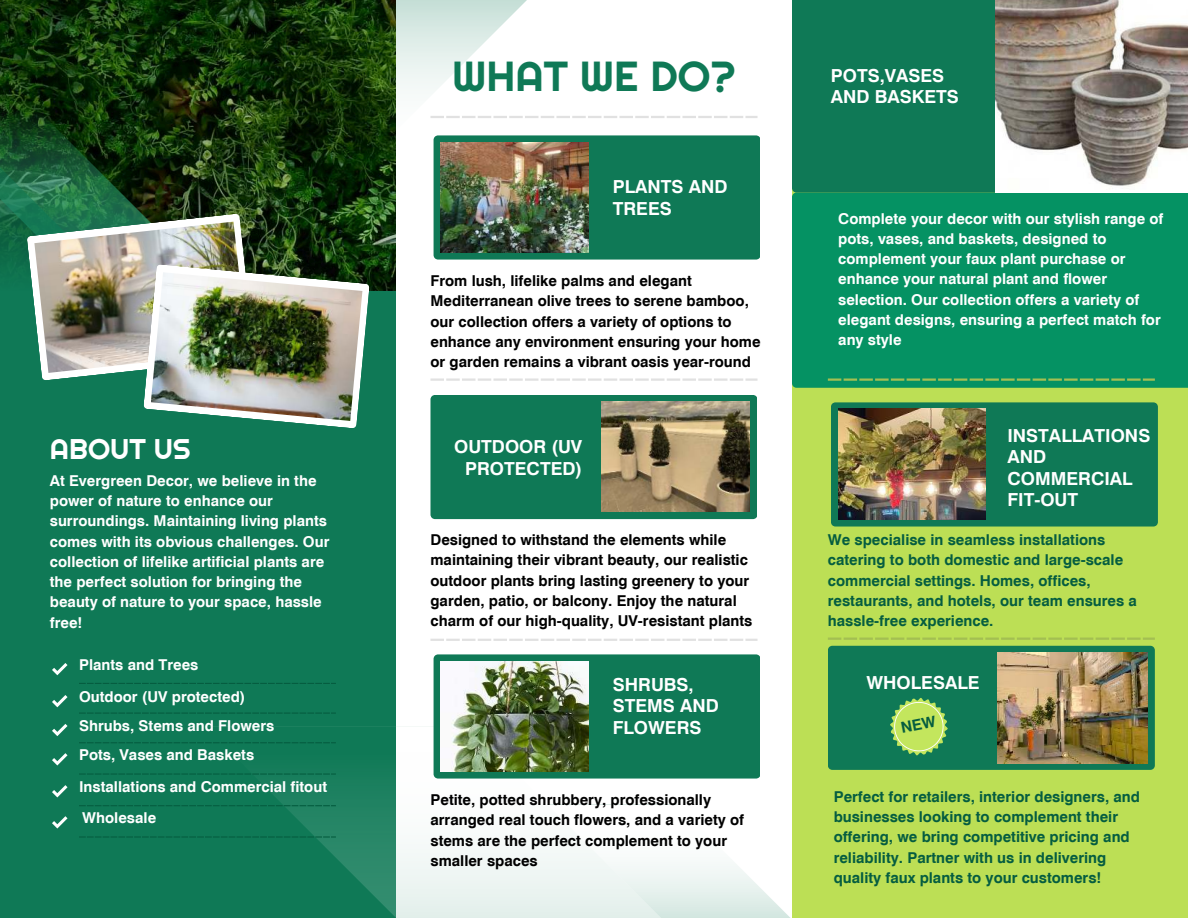
<style>
.page{position:relative;width:1188px;height:918px;background:#fff}
.page>*{position:absolute;margin:0;border:0;box-sizing:border-box;transform-origin:0 0}
.t1{font:42px "Righteous";color:#0f7956}
.t2{font:28.5px "Righteous";color:#fff}
.t3{font:700 18px/21.3px "Swiss 721 BT";color:#fff}
.t4{font:700 15px/20.2px "Swiss 721 BT";color:#fff}
.t5{font:700 15px/20.2px "Swiss 721 BT";color:#000}
.t6{font:700 15px/20.2px "Swiss 721 BT";color:#055d40}
</style>
<div class="page">
<svg style="left:396px;top:0;width:131px;height:173px"></svg>
<div style="left:0;top:269px;width:396px;height:649px;background:#0f7956"></div>
<svg style="left:260px;top:727px;width:287px;height:191px"></svg>
<img style="left:0;top:0;width:396px;height:291px">
<img style="left:0;top:75px;width:369px;height:353px">
<img style="left:151px;top:272px;width:211px;height:149px">
<svg style="left:52px;top:663px;width:16px;height:12px"></svg>
<svg style="left:52px;top:695px;width:16px;height:12px"></svg>
<svg style="left:52px;top:724px;width:16px;height:12px"></svg>
<svg style="left:52px;top:753px;width:16px;height:12px"></svg>
<svg style="left:52px;top:785px;width:16px;height:12px"></svg>
<svg style="left:52px;top:816px;width:16px;height:13px"></svg>
<svg style="left:79px;top:683px;width:257px;height:1px"></svg>
<svg style="left:79px;top:713px;width:257px;height:1px"></svg>
<svg style="left:79px;top:742px;width:257px;height:1px"></svg>
<svg style="left:79px;top:773px;width:257px;height:2px"></svg>
<svg style="left:79px;top:805px;width:257px;height:1px"></svg>
<svg style="left:79px;top:836px;width:257px;height:2px"></svg>
<div style="left:434px;top:135px;width:326px;height:125px;background:#0f7956"></div>
<img style="left:441px;top:142px;width:147px;height:111px">
<div style="left:430px;top:395px;width:327px;height:124px;background:#0f7956"></div>
<img style="left:602px;top:402px;width:147px;height:110px">
<svg style="left:547px;top:804px;width:243px;height:114px"></svg>
<div style="left:434px;top:654px;width:326px;height:125px;background:#0f7956"></div>
<img style="left:441px;top:661px;width:147px;height:111px">
<div style="left:792px;top:0;width:396px;height:918px;background:#bcdf55"></div>
<div style="left:792px;top:193px;width:396px;height:195px;background:#059263"></div>
<div style="left:792px;top:0;width:215px;height:193px;background:#0f7956"></div>
<img style="left:996px;top:0;width:192px;height:192px">
<div style="left:831px;top:402px;width:327px;height:125px;background:#0f7956"></div>
<img style="left:838px;top:409px;width:148px;height:110px">
<svg style="left:430px;top:116px;width:328px;height:2px"></svg>
<hr style="left:430px;top:378px;width:14px;height:3px;background:#e1e1e1">
<hr style="left:446px;top:378px;width:14px;height:3px;background:#e1e1e1">
<svg style="left:462px;top:378px;width:29px;height:3px"></svg>
<hr style="left:493px;top:378px;width:14px;height:3px;background:#e1e1e1">
<hr style="left:509px;top:378px;width:14px;height:3px;background:#e1e1e1">
<svg style="left:525px;top:378px;width:29px;height:3px"></svg>
<hr style="left:556px;top:378px;width:14px;height:3px;background:#e1e1e1">
<hr style="left:572px;top:378px;width:14px;height:3px;background:#e1e1e1">
<svg style="left:588px;top:378px;width:29px;height:3px"></svg>
<hr style="left:619px;top:378px;width:14px;height:3px;background:#e1e1e1">
<hr style="left:635px;top:378px;width:14px;height:3px;background:#e1e1e1">
<svg style="left:651px;top:378px;width:29px;height:3px"></svg>
<hr style="left:682px;top:378px;width:14px;height:3px;background:#e1e1e1">
<hr style="left:698px;top:378px;width:14px;height:3px;background:#e1e1e1">
<svg style="left:714px;top:378px;width:44px;height:3px"></svg>
<svg style="left:430px;top:639px;width:328px;height:2px"></svg>
<svg style="left:828px;top:378px;width:29px;height:3px"></svg>
<hr style="left:859px;top:378px;width:14px;height:3px;background:#a3bf52">
<hr style="left:875px;top:378px;width:14px;height:3px;background:#a3bf52">
<svg style="left:891px;top:378px;width:29px;height:3px"></svg>
<hr style="left:922px;top:378px;width:14px;height:3px;background:#a3bf52">
<hr style="left:938px;top:378px;width:14px;height:3px;background:#a3bf52">
<svg style="left:954px;top:378px;width:29px;height:3px"></svg>
<hr style="left:985px;top:378px;width:14px;height:3px;background:#a3bf52">
<hr style="left:1001px;top:378px;width:14px;height:3px;background:#a3bf52">
<svg style="left:1017px;top:378px;width:29px;height:3px"></svg>
<hr style="left:1048px;top:378px;width:14px;height:3px;background:#a3bf52">
<hr style="left:1064px;top:378px;width:14px;height:3px;background:#a3bf52">
<svg style="left:1080px;top:378px;width:29px;height:3px"></svg>
<hr style="left:1111px;top:378px;width:14px;height:3px;background:#a3bf52">
<hr style="left:1127px;top:378px;width:14px;height:3px;background:#a3bf52">
<svg style="left:1143px;top:378px;width:12px;height:3px"></svg>
<svg style="left:828px;top:638px;width:327px;height:2px"></svg>
<img style="left:828px;top:646px;width:327px;height:124px">
<h2 class="t2" style="left:50px;top:431px;width:142px">ABOUT US</h2>
<p class="t4" style="left:50px;top:470px;width:281px">At Evergreen Decor, we believe in the power of nature to enhance our surroundings. Maintaining living plants comes with its obvious challenges. Our collection of lifelike artificial plants are the perfect solution for bringing the beauty of nature to your space, hassle free!</p>
<p class="t4" style="left:79px;top:648px;width:168px;line-height:32.1px">Plants and Trees<br>Outdoor (UV protected)</p>
<p class="t4" style="left:79px;top:711px;width:197px;line-height:29.2px">Shrubs, Stems and Flowers<br>Pots, Vases and Baskets</p>
<p class="t4" style="left:79px;top:771px;width:250px;line-height:31px">Installations and Commercial fitout<br>Wholesale</p>
<h1 class="t1" style="left:452px;top:50px;width:285px">WHAT WE DO?</h1>
<p class="t3" style="left:613px;top:176px;width:116px">PLANTS AND<br>TREES</p>
<p class="t5" style="left:430px;top:271px;width:332px">From lush, lifelike palms and elegant Mediterranean olive trees to serene bamboo, our collection offers a variety of options to enhance any environment ensuring your home or garden remains a vibrant oasis year-round</p>
<p class="t3" style="left:454px;top:436px;width:130px;text-align:right">OUTDOOR (UV<br>PROTECTED)</p>
<p class="t5" style="left:430px;top:530px;width:323px">Designed to withstand the elements while maintaining their vibrant beauty, our realistic outdoor plants bring lasting greenery to your garden, patio, or balcony. Enjoy the natural charm of our high-quality, UV-resistant plants</p>
<p class="t3" style="left:613px;top:674px;width:108px">SHRUBS,<br>STEMS AND<br>FLOWERS</p>
<p class="t5" style="left:430px;top:790px;width:315px">Petite, potted shrubbery, professionally arranged real touch flowers, and a variety of stems are the perfect complement to your smaller spaces</p>
<p class="t3" style="left:831px;top:64px;width:130px">POTS,VASES<br>AND BASKETS</p>
<p class="t4" style="left:838px;top:208px;width:327px">Complete your decor with our stylish range of pots, vases, and baskets, designed to complement your faux plant purchase or enhance your natural plant and flower selection. Our collection offers a variety of elegant designs, ensuring a perfect match for any style</p>
<p class="t3" style="left:1007px;top:425px;width:144px">INSTALLATIONS<br>AND<br>COMMERCIAL<br>FIT-OUT</p>
<p class="t6" style="left:828px;top:530px;width:311px">We specialise in seamless installations catering to both domestic and large-scale commercial settings. Homes, offices, restaurants, and hotels, our team ensures a hassle-free experience.</p>
<p class="t3" style="left:866px;top:671px;width:115px">WHOLESALE</p>
<p class="t6" style="left:834px;top:786px;width:308px">Perfect for retailers, interior designers, and businesses looking to complement their offering, we bring competitive pricing and reliability. Partner with us in delivering quality faux plants to your customers!</p>
</div>
